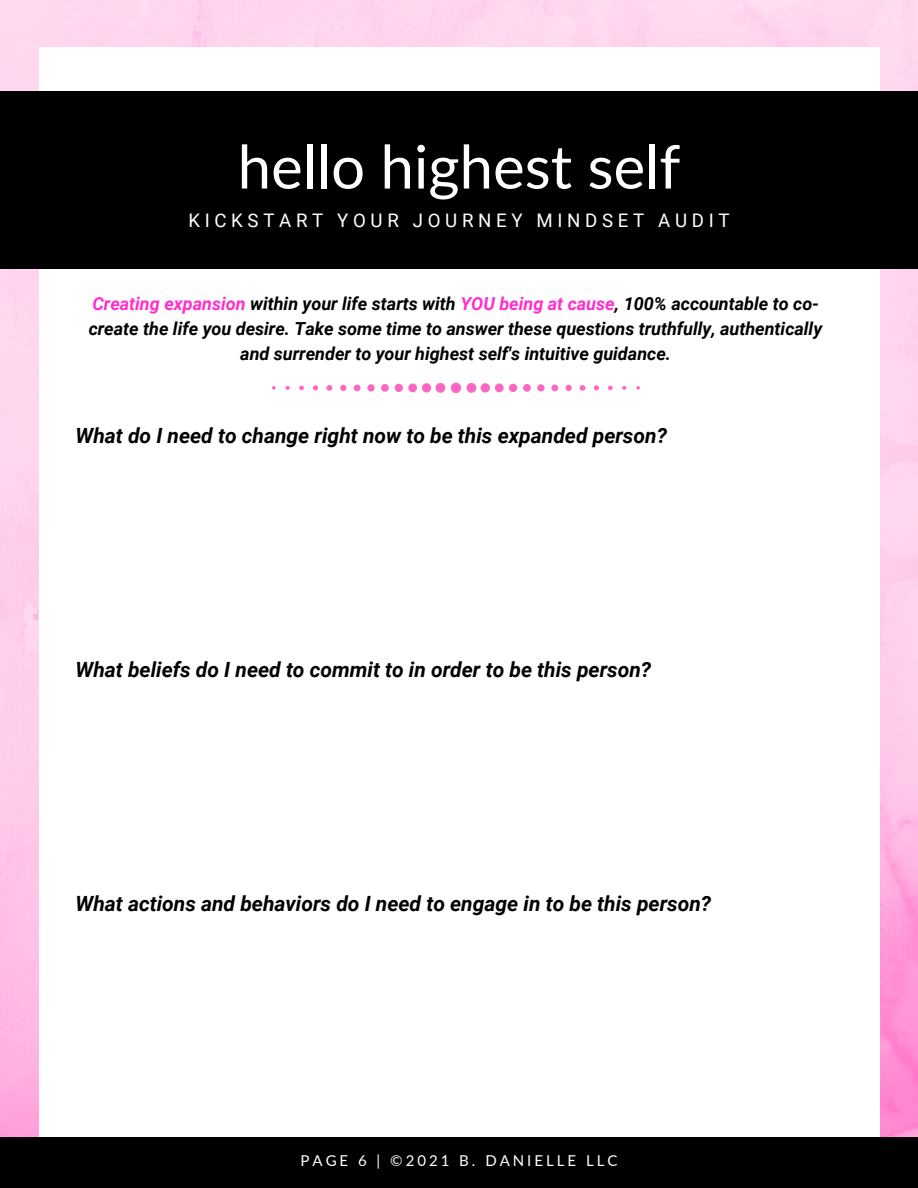
<style>
.page{position:relative;width:918px;height:1188px;background:#fff}
.page>*{position:absolute;margin:0;border:0;box-sizing:border-box;transform-origin:0 0}
.t1{font:60px "Lato";color:#fff}
.t2{font:italic 700 21px "Roboto";color:#000}
.t3{font:18.6px "Roboto";letter-spacing:.25em;color:#fff}
.t4{font:italic 700 18px/24.8px "Roboto";color:#000;text-align:center}
.t5{font:15px "Lato";letter-spacing:.2em;color:#fff}
.s1{color:#ff2ecc}
</style>
<div class="page">
<img style="left:0;top:0;width:918px;height:1138px">
<div style="left:39px;top:47px;width:840px;height:1104px;background:#fff"></div>
<div style="left:0;top:92px;width:918px;height:176px;background:#000"></div>
<svg style="left:272px;top:383px;width:368px;height:10px"></svg>
<div style="left:0;top:1138px;width:918px;height:50px;background:#000"></div>
<p class="t1" style="left:238px;top:129px;width:444px">hello highest self</p>
<p class="t3" style="left:188px;top:209px;width:543px">KICKSTART YOUR JOURNEY MINDSET AUDIT</p>
<p class="t4" style="left:89px;top:292px;width:735px"><span class="s1">Creating expansion</span> within your life starts with <span class="s1">YOU being at cause</span>, 100% accountable to co&shy;create the life you desire. Take some time to answer these questions truthfully, authentically and surrender to your highest self's intuitive guidance.</p>
<p class="t2" style="left:75px;top:424px;width:593px">What do I need to change right now to be this expanded person?</p>
<p class="t2" style="left:75px;top:658px;width:577px">What beliefs do I need to commit to in order to be this person?</p>
<p class="t2" style="left:75px;top:892px;width:637px">What actions and behaviors do I need to engage in to be this person?</p>
<p class="t5" style="left:301px;top:1151px;width:318px">PAGE 6 | ©2021 B. DANIELLE LLC</p>
</div>
